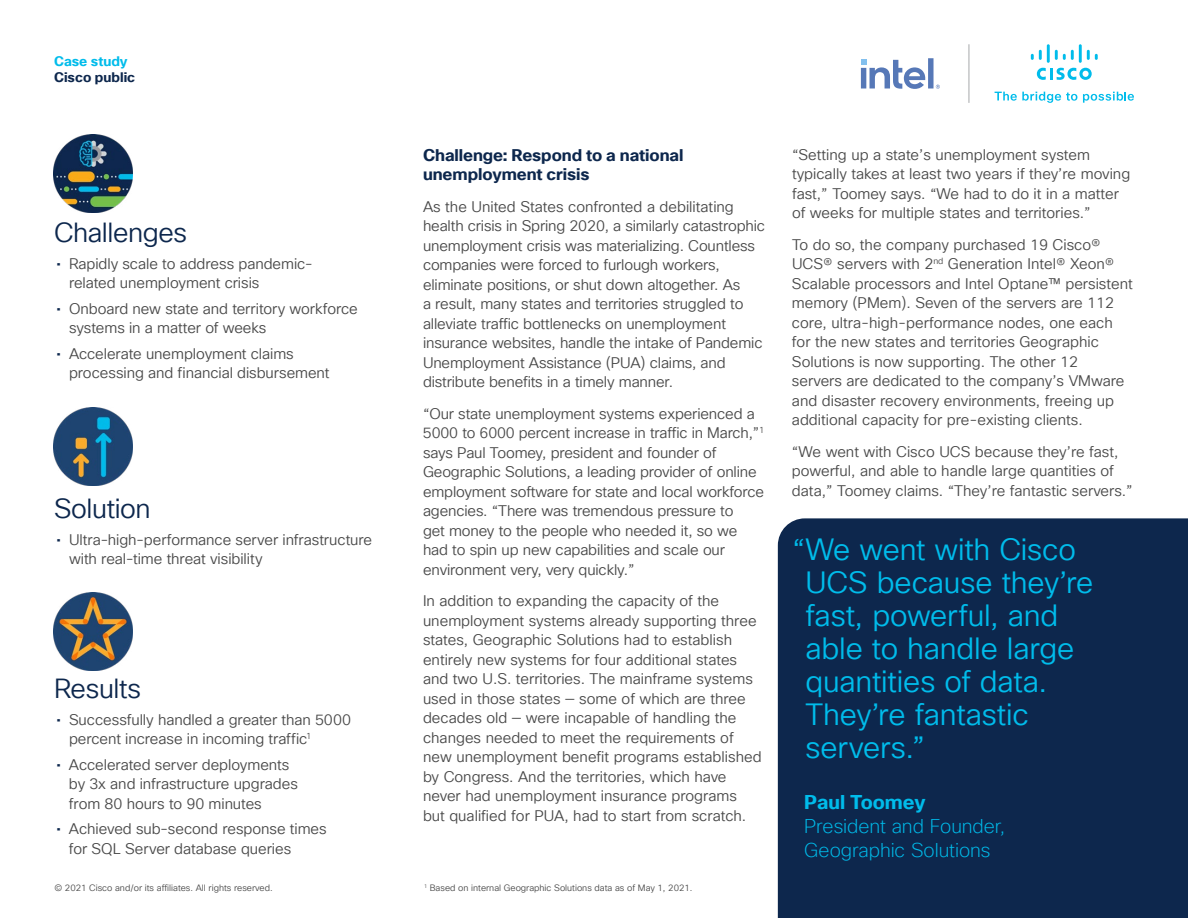
<style>
.page{position:relative;width:1188px;height:918px;background:#fff}
.page>*{position:absolute;margin:0;border:0;box-sizing:border-box;transform-origin:0 0}
.t1{font:30px/33px "Cisco Sans TT Light";letter-spacing:-.005em;color:#00bceb}
.t2{font:27px "Cisco Sans TT Light";letter-spacing:-.015em;color:#0d274d}
.t3{font:200 19.5px/24px "Cisco Sans TT";letter-spacing:-.005em;color:#00bceb}
.t4{font:700 19.5px "Cisco Sans TT";color:#00bceb}
.t5{font:700 16.5px/19.5px "Cisco Sans TT";letter-spacing:-.005em;color:#0d274d}
.t6{font:15px/19.5px "Cisco Sans TT Light";letter-spacing:-.005em;color:#484848}
.t7{font:700 13.5px "Cisco Sans TT";color:#0d274d}
.t8{font:700 13.5px "Cisco Sans TT";color:#00bceb}
.t9{font:9px "Cisco Sans TT Light";color:#484848}
.s1{font-family:"Cisco Sans TT";color:#0d274d}
</style>
<div class="page">
<hr style="left:969px;top:44px;width:1px;height:59px;background:#a6a8ab">
<svg style="left:995px;top:92px;width:82px;height:11px"></svg>
<svg style="left:1083px;top:92px;width:51px;height:11px"></svg>
<svg style="left:1037px;top:68px;width:55px;height:12px"></svg>
<svg style="left:1031px;top:50px;width:11px;height:10px"></svg>
<hr style="left:1047px;top:44px;width:3px;height:19px;background:#00bceb">
<svg style="left:1055px;top:50px;width:19px;height:10px"></svg>
<hr style="left:1079px;top:44px;width:3px;height:19px;background:#00bceb">
<svg style="left:1087px;top:50px;width:11px;height:10px"></svg>
<svg style="left:861px;top:58px;width:79px;height:31px"></svg>
<div style="left:778px;top:518px;width:410px;height:400px;background:#0d274d"></div>
<img style="left:54px;top:134px;width:78px;height:79px">
<img style="left:54px;top:407px;width:78px;height:79px">
<img style="left:54px;top:592px;width:78px;height:79px">
<p class="t8" style="left:54px;top:52px;width:75px">Case study</p>
<p class="t7" style="left:54px;top:68px;width:83px">Cisco public</p>
<h2 class="t2" style="left:54px;top:215px;width:135px">Challenges</h2>
<p class="t6" style="left:69px;top:254px;width:246px;text-indent:-13px"><span class="s1">•</span> Rapidly scale to address pandemic&shy;related unemployment crisis</p>
<p class="t6" style="left:69px;top:299px;width:290px;text-indent:-13px"><span class="s1">•</span> Onboard new state and territory workforce systems in a matter of weeks</p>
<p class="t6" style="left:69px;top:344px;width:262px;text-indent:-13px"><span class="s1">•</span> Accelerate unemployment claims processing and financial disbursement</p>
<h2 class="t2" style="left:54px;top:491px;width:98px">Solution</h2>
<p class="t6" style="left:69px;top:530px;width:305px;text-indent:-13px"><span class="s1">•</span> Ultra-high-performance server infrastructure with real-time threat visibility</p>
<h2 class="t2" style="left:54px;top:671px;width:88px">Results</h2>
<p class="t6" style="left:69px;top:710px;width:284px;text-indent:-13px"><span class="s1">•</span> Successfully handled a greater than 5000 percent increase in incoming traffic<sup>1</sup></p>
<p class="t6" style="left:69px;top:755px;width:231px;text-indent:-13px"><span class="s1">•</span> Accelerated server deployments by 3x and infrastructure upgrades from 80 hours to 90 minutes</p>
<p class="t6" style="left:69px;top:819px;width:259px;text-indent:-13px"><span class="s1">•</span> Achieved sub-second response times for SQL Server database queries</p>
<p class="t5" style="left:423px;top:146px;width:262px">Challenge: Respond to a national unemployment crisis</p>
<p class="t6" style="left:423px;top:197px;width:344px">As the United States confronted a debilitating health crisis in Spring 2020, a similarly catastrophic unemployment crisis was materializing. Countless companies were forced to furlough workers, eliminate positions, or shut down altogether. As<br>a result, many states and territories struggled to alleviate traffic bottlenecks on unemployment insurance websites, handle the intake of Pandemic Unemployment Assistance (PUA) claims, and distribute benefits in a timely manner.</p>
<p class="t6" style="left:423px;top:404px;width:343px">“Our state unemployment systems experienced a 5000 to 6000 percent increase in traffic in March,”<sup>1 </sup>says Paul Toomey, president and founder of Geographic Solutions, a leading provider of online employment software for state and local workforce agencies. “There was tremendous pressure to<br>get money to the people who needed it, so we had to spin up new capabilities and scale our environment very, very quickly.”</p>
<p class="t6" style="left:423px;top:592px;width:340px">In addition to expanding the capacity of the unemployment systems already supporting three states, Geographic Solutions had to establish entirely new systems for four additional states and two U.S. territories. The mainframe systems used in those states — some of which are three decades old — were incapable of handling the changes needed to meet the requirements of new unemployment benefit programs established by Congress. And the territories, which have never had unemployment insurance programs but qualified for PUA, had to start from scratch.</p>
<p class="t9" style="left:54px;top:882px;width:220px">© 2021 Cisco and/or its affiliates. All rights reserved.</p>
<p class="t9" style="left:424px;top:882px;width:270px"><sup>1</sup> Based on internal Geographic Solutions data as of May 1, 2021.</p>
<p class="t6" style="left:792px;top:145px;width:340px">“Setting up a state’s unemployment system typically takes at least two years if they’re moving fast,” Toomey says. “We had to do it in a matter of weeks for multiple states and territories.”</p>
<p class="t6" style="left:792px;top:235px;width:342px">To do so, the company purchased 19 Cisco® UCS® servers with 2<sup>nd</sup> Generation Intel® Xeon® Scalable processors and Intel Optane™ persistent memory (PMem). Seven of the servers are 112 core, ultra-high-performance nodes, one each for the new states and territories Geographic Solutions is now supporting. The other 12<br>servers are dedicated to the company’s VMware and disaster recovery environments, freeing up additional capacity for pre-existing clients.</p>
<p class="t6" style="left:792px;top:442px;width:342px">“We went with Cisco UCS because they’re fast, powerful, and able to handle large quantities of data,” Toomey claims. “They’re fantastic servers.”</p>
<h1 class="t1" style="left:805px;top:534px;width:290px;text-indent:-13px">“We went with Cisco<br>UCS because they’re fast, powerful, and able to handle large quantities of data.<br>They’re fantastic servers.”</h1>
<h3 class="t4" style="left:804px;top:789px;width:123px">Paul Toomey</h3>
<h3 class="t3" style="left:804px;top:815px;width:202px">President and Founder,<br>Geographic Solutions</h3>
</div>
